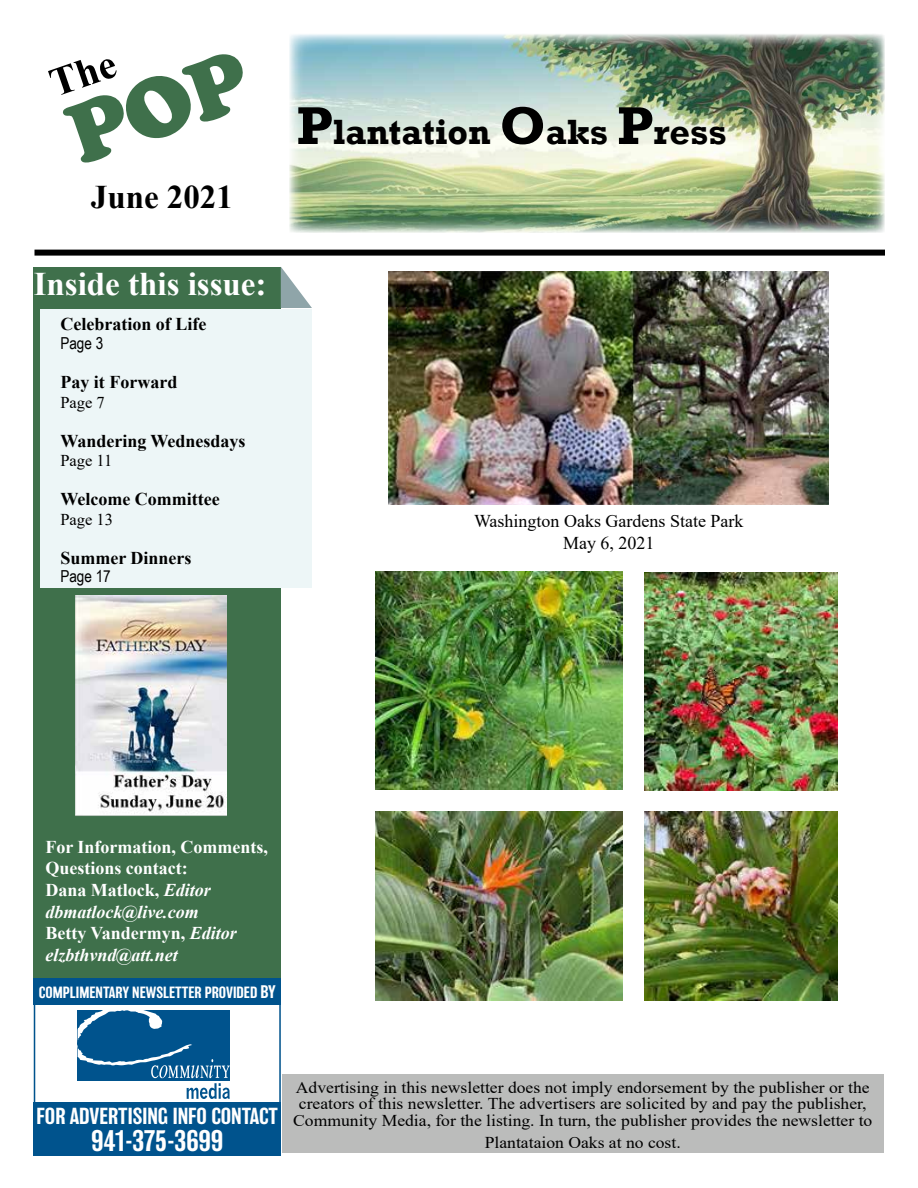
<style>
.page{position:relative;width:918px;height:1188px;background:#fff}
.page>*{position:absolute;margin:0;border:0;box-sizing:border-box;transform-origin:0 0}
.t1{font:700 36px "Rockwell";color:#000}
.t2{font:700 33px "Times New Roman";color:#fff}
.t3{font:700 33px "Times New Roman";color:#000}
.t4{font:500 27.45px "Balboa";letter-spacing:-.01em;color:#fff}
.t5{font:500 21.3px "Balboa";color:#fff}
.t6{font:700 18px/21.6px "Times New Roman";color:#fff}
.t7{font:700 18px "Times New Roman";color:#000}
.t8{font:18px/22.5px "Times New Roman";color:#000;text-align:center}
.t9{font:16.5px/16.5px "Times New Roman";color:#000;text-align:center;scale:1.07 1}
.t10{font:16.5px "Times New Roman";color:#000}
.t11{font:16.5px "Arial Narrow";color:#000}
.t12{font:500 15px "Balboa";color:#fff}
.s1{font-size:54px}
.s2{font-style:italic}
.s3{font-size:16.8px}
</style>
<div class="page">
<div style="left:34px;top:267px;width:247px;height:711px;background:#3f704b"></div>
<div style="left:34px;top:250px;width:851px;height:6px;background:#000"></div>
<div style="left:282px;top:1075px;width:602px;height:78px;background:#bbbcbb"></div>
<img style="left:289px;top:34px;width:595px;height:199px">
<div style="left:40px;top:309px;width:272px;height:279px;background:#edf6f7"></div>
<svg style="left:281px;top:267px;width:31px;height:41px"></svg>
<svg style="left:77px;top:1010px;width:153px;height:89px"></svg>
<div style="left:34px;top:1102px;width:247px;height:54px;background:#00538d"></div>
<div style="left:34px;top:979px;width:247px;height:177px;border:2px solid #00538d"></div>
<div style="left:34px;top:979px;width:247px;height:26px;background:#00538d"></div>
<img style="left:389px;top:272px;width:440px;height:233px">
<img style="left:644px;top:572px;width:193px;height:219px">
<img style="left:376px;top:572px;width:247px;height:218px">
<img style="left:376px;top:811px;width:247px;height:190px">
<img style="left:644px;top:811px;width:193px;height:190px">
<img style="left:75px;top:596px;width:152px;height:220px">
<h2 class="t3" style="left:91px;top:173px;width:144px">June 2021</h2>
<h2 class="t2" style="left:34px;top:260px;width:234px">Inside this issue:</h2>
<p class="t7" style="left:60px;top:311px;width:147px">Celebration of Life</p>
<p class="t11" style="left:60px;top:332px;width:44px">Page 3</p>
<p class="t7" style="left:60px;top:369px;width:118px">Pay it Forward</p>
<p class="t10" style="left:60px;top:391px;width:46px">Page 7</p>
<p class="t7" style="left:60px;top:428px;width:187px">Wandering Wednesdays</p>
<p class="t10" style="left:60px;top:449px;width:54px">Page 11</p>
<p class="t7" style="left:60px;top:486px;width:161px">Welcome Committee</p>
<p class="t10" style="left:60px;top:508px;width:54px">Page 13</p>
<p class="t7" style="left:60px;top:545px;width:133px">Summer Dinners</p>
<p class="t11" style="left:60px;top:564px;width:52px">Page 17</p>
<h1 class="t1" style="left:297px;top:110px;width:432px"><span class="s1">P</span>lantation <span class="s1">O</span>aks <span class="s1">P</span>ress</h1>
<p class="t8" style="left:474px;top:509px;width:271px">Washington Oaks Gardens State Park<br>May 6, 2021</p>
<p class="t6" style="left:45px;top:835px;width:224px">For Information, Comments,<br>Questions contact:<br>Dana Matlock, <span class="s2">Editor dbmatlock@live.com<br></span>Betty Vandermyn, <span class="s2">Editor elzbthvnd@att.net</span></p>
<p class="t12" style="left:39px;top:984px;width:238px">COMPLIMENTARY NEWSLETTER PROVIDED <span class="s3">BY</span></p>
<p class="t5" style="left:37px;top:1104px;width:243px">FOR ADVERTISING INFO CONTACT</p>
<h3 class="t4" style="left:91px;top:1126px;width:134px">941-375-3699</h3>
<p class="t9" style="left:293px;top:1078px;width:543px">Advertising in this newsletter does not imply endorsement by the publisher or the creators of this newsletter. The advertisers are solicited by and pay the publisher,<br>Community Media, for the listing. In turn, the publisher provides the newsletter to</p>
<p class="t9" style="left:485px;top:1134px;width:185px">Plantataion Oaks at no cost.</p>
</div>
